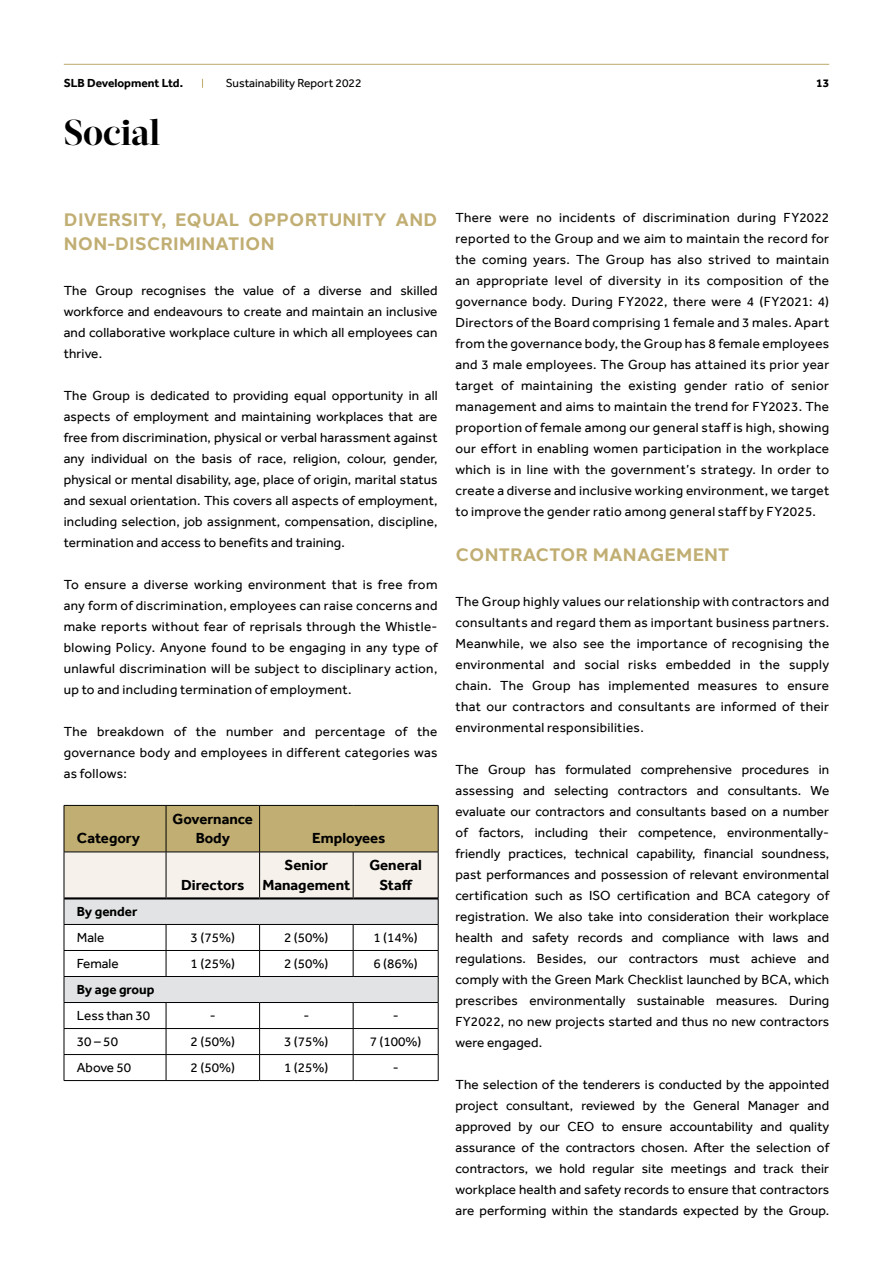
<style>
.page{position:relative;width:893px;height:1263px;background:#fff}
.page>*{position:absolute;margin:0;border:0;box-sizing:border-box;transform-origin:0 0}
.t1{font:700 36px "Acta Display";letter-spacing:-.01em;color:#000}
.t2{font:700 18px/24px "Halcom";letter-spacing:.01em;color:#c1ae73}
.t3{font:700 15px/19.5px "Effra";color:#000;text-align:center}
.t4{font:13.5px/21px "Effra";letter-spacing:.01em;color:#000;text-align:justify}
.t5{font:700 13.5px "Effra";color:#000}
.t6{font:12px "Effra";color:#000}
.t7{font:700 12px "Effra";color:#000}
</style>
<div class="page">
<hr style="left:64px;top:64px;width:765px;height:1px;background:#c1ae73">
<hr style="left:64px;top:1080px;width:102px;height:1px;background:#000">
<hr style="left:166px;top:1080px;width:94px;height:1px;background:#000">
<hr style="left:260px;top:1080px;width:93px;height:1px;background:#000">
<hr style="left:353px;top:1080px;width:85px;height:1px;background:#000">
<svg style="left:64px;top:805px;width:375px;height:275px"></svg>
<hr style="left:64px;top:1002px;width:102px;height:1px;background:#000">
<hr style="left:166px;top:1002px;width:94px;height:1px;background:#000">
<hr style="left:260px;top:1002px;width:93px;height:1px;background:#000">
<hr style="left:353px;top:1002px;width:85px;height:1px;background:#000">
<p class="t7" style="left:64px;top:76px;width:121px">SLB Development Ltd.</p>
<p class="t6" style="left:226px;top:76px;width:137px">Sustainability Report 2022</p>
<p class="t7" style="left:816px;top:76px;width:15px">13</p>
<h1 class="t1" style="left:64px;top:111px;width:98px">Social</h1>
<h2 class="t2" style="left:64px;top:206px;width:375px">DIVERSITY, EQUAL OPPORTUNITY AND<br>NON-DISCRIMINATION</h2>
<p class="t4" style="left:64px;top:280px;width:375px">The Group recognises the value of a diverse and skilled workforce and endeavours to create and maintain an inclusive and collaborative workplace culture in which all employees can thrive.</p>
<p class="t4" style="left:64px;top:385px;width:375px">The Group is dedicated to providing equal opportunity in all aspects of employment and maintaining workplaces that are free from discrimination, physical or verbal harassment against any individual on the basis of race, religion, colour, gender, physical or mental disability, age, place of origin, marital status and sexual orientation. This covers all aspects of employment, including selection, job assignment, compensation, discipline, termination and access to benefits and training.</p>
<p class="t4" style="left:64px;top:574px;width:375px">To ensure a diverse working environment that is free from any form of discrimination, employees can raise concerns and make reports without fear of reprisals through the Whistle&shy;blowing Policy. Anyone found to be engaging in any type of unlawful discrimination will be subject to disciplinary action, up to and including termination of employment.</p>
<p class="t4" style="left:64px;top:721px;width:375px">The breakdown of the number and percentage of the governance body and employees in different categories was as follows:</p>
<p class="t3" style="left:77px;top:828px;width:65px">Category</p>
<p class="t3" style="left:173px;top:809px;width:82px">Governance<br>Body</p>
<p class="t3" style="left:181px;top:875px;width:65px">Directors</p>
<p class="t3" style="left:312px;top:828px;width:75px">Employees</p>
<p class="t3" style="left:262px;top:855px;width:90px">Senior<br>Management</p>
<p class="t3" style="left:369px;top:855px;width:54px">General<br>Staff</p>
<p class="t5" style="left:77px;top:903px;width:62px">By gender</p>
<p class="t4" style="left:77px;top:927px;width:29px">Male</p>
<p class="t4" style="left:191px;top:927px;width:46px">3 (75%)</p>
<p class="t4" style="left:284px;top:927px;width:46px">2 (50%)</p>
<p class="t4" style="left:373px;top:927px;width:46px">1 (14%)</p>
<p class="t4" style="left:77px;top:953px;width:43px">Female</p>
<p class="t4" style="left:191px;top:953px;width:46px">1 (25%)</p>
<p class="t4" style="left:284px;top:953px;width:46px">2 (50%)</p>
<p class="t4" style="left:373px;top:953px;width:46px">6 (86%)</p>
<p class="t5" style="left:77px;top:981px;width:79px">By age group</p>
<p class="t4" style="left:77px;top:1005px;width:75px">Less than 30</p>
<p class="t4" style="left:210px;top:1005px;width:7px">-</p>
<p class="t4" style="left:303px;top:1005px;width:7px">-</p>
<p class="t4" style="left:393px;top:1005px;width:7px">-</p>
<p class="t4" style="left:77px;top:1031px;width:43px">30 – 50</p>
<p class="t4" style="left:191px;top:1031px;width:46px">2 (50%)</p>
<p class="t4" style="left:284px;top:1031px;width:46px">3 (75%)</p>
<p class="t4" style="left:370px;top:1031px;width:53px">7 (100%)</p>
<p class="t4" style="left:77px;top:1057px;width:56px">Above 50</p>
<p class="t4" style="left:191px;top:1057px;width:46px">2 (50%)</p>
<p class="t4" style="left:284px;top:1057px;width:46px">1 (25%)</p>
<p class="t4" style="left:393px;top:1057px;width:7px">-</p>
<p class="t4" style="left:455px;top:206px;width:375px">There were no incidents of discrimination during FY2022 reported to the Group and we aim to maintain the record for the coming years. The Group has also strived to maintain an appropriate level of diversity in its composition of the governance body. During FY2022, there were 4 (FY2021: 4)<br>Directors of the Board comprising 1 female and 3 males. Apart from the governance body, the Group has 8 female employees and 3 male employees. The Group has attained its prior year target of maintaining the existing gender ratio of senior management and aims to maintain the trend for FY2023. The proportion of female among our general staff is high, showing our effort in enabling women participation in the workplace which is in line with the government’s strategy. In order to create a diverse and inclusive working environment, we target to improve the gender ratio among general staff by FY2025.</p>
<h2 class="t2" style="left:456px;top:541px;width:275px">CONTRACTOR MANAGEMENT</h2>
<p class="t4" style="left:455px;top:590px;width:375px">The Group highly values our relationship with contractors and consultants and regard them as important business partners.<br>Meanwhile, we also see the importance of recognising the environmental and social risks embedded in the supply chain. The Group has implemented measures to ensure that our contractors and consultants are informed of their environmental responsibilities.</p>
<p class="t4" style="left:455px;top:758px;width:375px">The Group has formulated comprehensive procedures in assessing and selecting contractors and consultants. We evaluate our contractors and consultants based on a number of factors, including their competence, environmentally&shy;friendly practices, technical capability, financial soundness, past performances and possession of relevant environmental certification such as ISO certification and BCA category of registration. We also take into consideration their workplace health and safety records and compliance with laws and regulations. Besides, our contractors must achieve and comply with the Green Mark Checklist launched by BCA, which prescribes environmentally sustainable measures. During FY2022, no new projects started and thus no new contractors were engaged.</p>
<p class="t4" style="left:455px;top:1074px;width:375px">The selection of the tenderers is conducted by the appointed project consultant, reviewed by the General Manager and approved by our CEO to ensure accountability and quality assurance of the contractors chosen. After the selection of contractors, we hold regular site meetings and track their workplace health and safety records to ensure that contractors are performing within the standards expected by the Group.</p>
</div>
